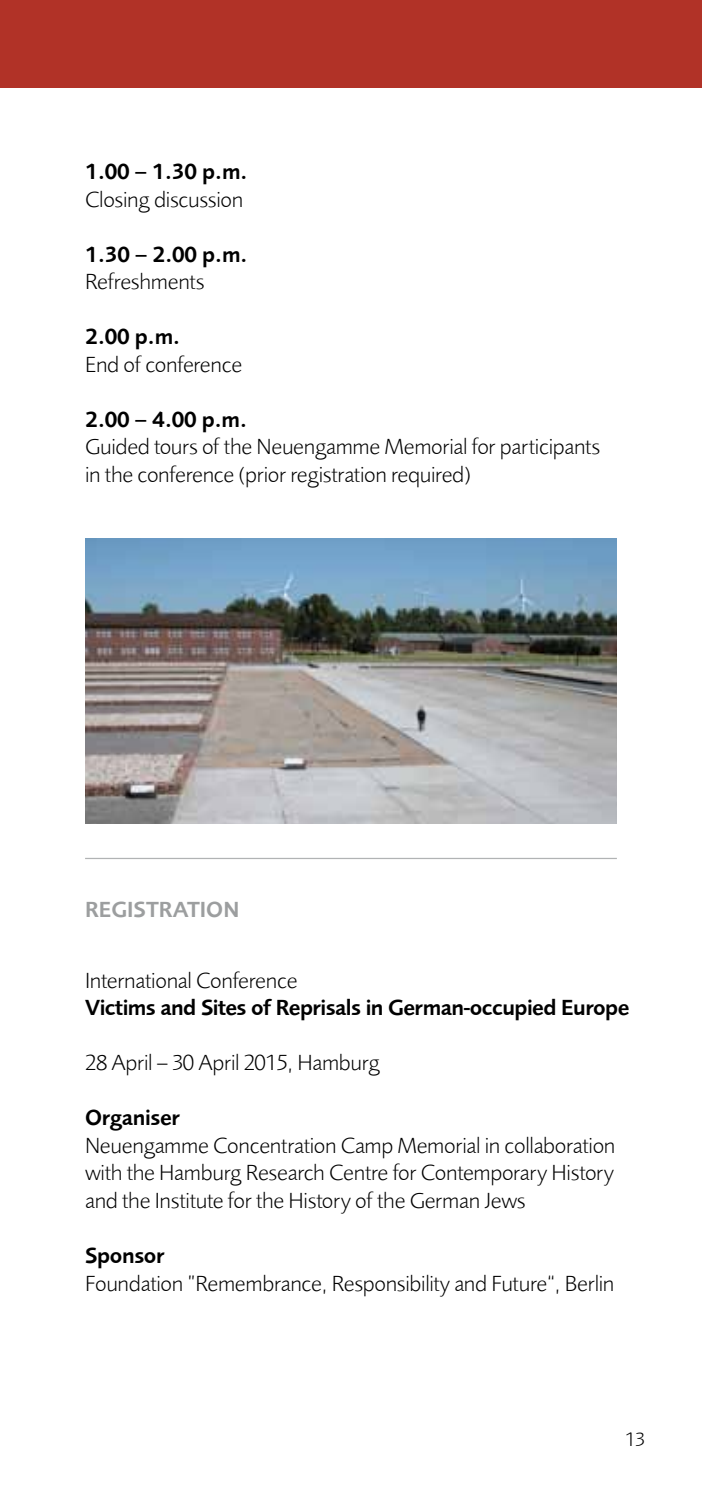
<style>
.page{position:relative;width:702px;height:1503px;background:#fff}
.page>*{position:absolute;margin:0;border:0;box-sizing:border-box;transform-origin:0 0}
.t1{font:300 22.5px/27.5px "Foundry Sans";letter-spacing:-.015em;color:#000}
.t2{font:22.5px "Foundry Sans Demi";letter-spacing:-.025em;color:#000}
.t3{font:22.5px "Foundry Sans Demi";color:#9c9e9f}
.t4{font:300 20px "Foundry Sans";color:#000}
</style>
<div class="page">
<div style="left:0;top:0;width:702px;height:87px;background:#b13227"></div>
<img style="left:85px;top:539px;width:531px;height:284px">
<hr style="left:85px;top:857px;width:532px;height:2px;background:#b1b3b4">
<p class="t2" style="left:85px;top:159px;width:164px">1.00 – 1.30 p.m.</p>
<p class="t1" style="left:85px;top:185px;width:160px">Closing discussion</p>
<p class="t2" style="left:85px;top:241px;width:164px">1.30 – 2.00 p.m.</p>
<p class="t1" style="left:85px;top:268px;width:121px">Refreshments</p>
<p class="t2" style="left:85px;top:324px;width:97px">2.00 p.m.</p>
<p class="t1" style="left:85px;top:350px;width:159px">End of conference</p>
<p class="t2" style="left:85px;top:406px;width:164px">2.00 – 4.00 p.m.</p>
<p class="t1" style="left:85px;top:433px;width:516px">Guided tours of the Neuengamme Memorial for participants in the conference (prior registration required)</p>
<p class="t3" style="left:85px;top:896px;width:156px">Reg istratio n</p>
<p class="t1" style="left:85px;top:966px;width:214px">International Conference</p>
<p class="t2" style="left:85px;top:994px;width:546px">Victims and Sites of Reprisals in German-occupied Europe</p>
<p class="t1" style="left:85px;top:1049px;width:296px">28 April – 30 April 2015, Hamburg</p>
<p class="t2" style="left:85px;top:1104px;width:96px">Organiser</p>
<p class="t1" style="left:85px;top:1131px;width:532px;text-align:justify">Neuengamme Concentration Camp Memorial in collaboration with the Hamburg Research Centre for Contemporary History and the Institute for the History of the German Jews</p>
<p class="t2" style="left:85px;top:1242px;width:81px">Sponsor</p>
<p class="t1" style="left:85px;top:1269px;width:531px">Foundation ”Remembrance, Responsibility and Future“, Berlin</p>
<p class="t4" style="left:625px;top:1427px;width:22px">13</p>
</div>
